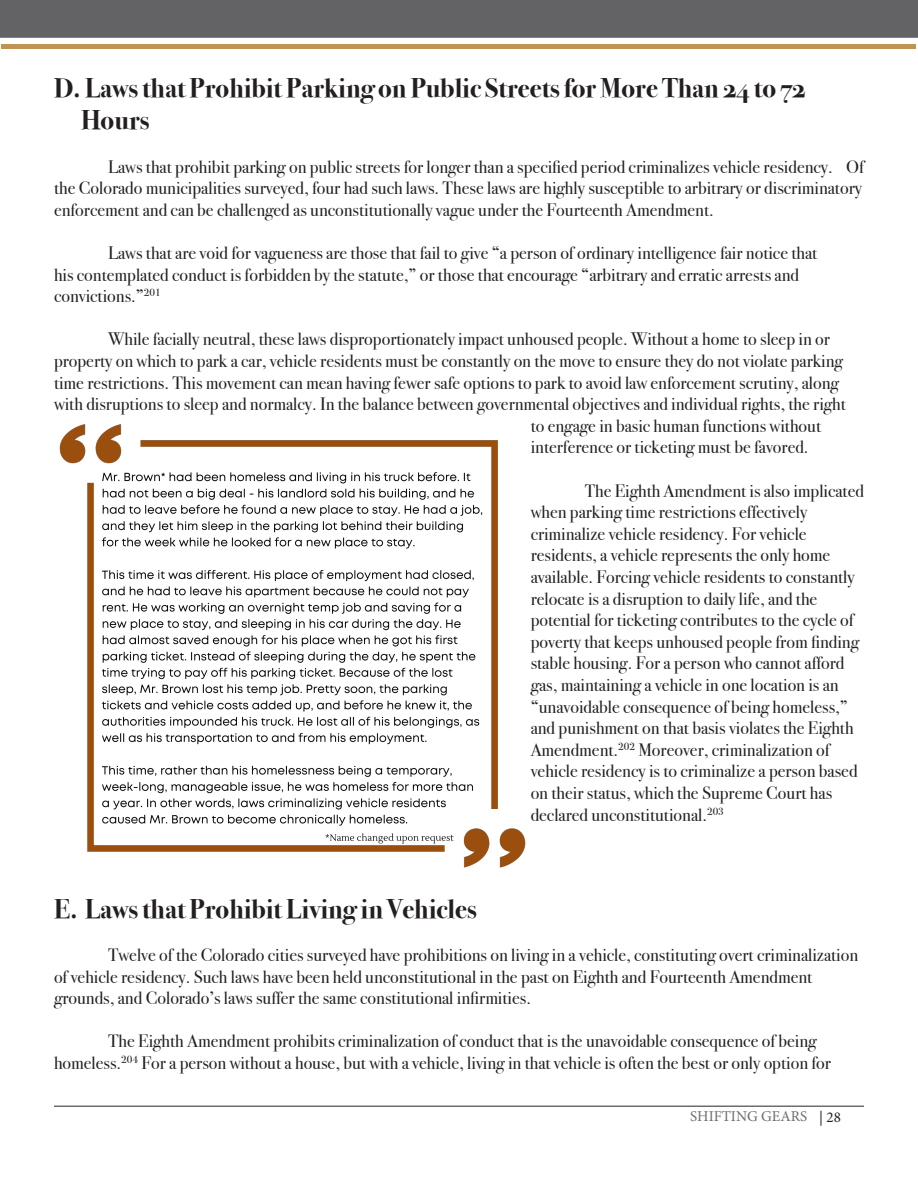
<style>
.page{position:relative;width:918px;height:1188px;background:#fff}
.page>*{position:absolute;margin:0;border:0;box-sizing:border-box;transform-origin:0 0}
.t1{font:700 27px/32.4px "Bodoni Svty Two OSITCTT";color:#231f20}
.t2{font:18px/21.6px "Bodoni Svty Two ITCTT";color:#231f20}
.t3{font:15px "Minion Pro";color:#6c6d70}
.s1{font-family:"Bodoni Svty Two ITCTT"}
.s2{color:#231f20}
</style>
<div class="page">
<div style="left:0;top:0;width:918px;height:38px;background:#636366;border:2px solid #636366"></div>
<hr style="left:2px;top:45px;width:914px;height:4px;background:#c29454">
<hr style="left:54px;top:1106px;width:810px;height:1px;background:#6c6d70">
<img style="left:59px;top:424px;width:467px;height:444px">
<p class="t1" style="left:81px;top:72px;width:726px;text-indent:-27px"><span class="s1">D.</span> Laws that Prohibit Parking on Public Streets for More Than 24 to 72<br>Hours</p>
<p class="t2" style="left:54px;top:154px;width:811px;text-align:justify;text-indent:54px">Laws that prohibit parking on public streets for longer than a specified period criminalizes vehicle residency. Of the Colorado municipalities surveyed, four had such laws. These laws are highly susceptible to arbitrary or discriminatory enforcement and can be challenged as unconstitutionally vague under the Fourteenth Amendment.</p>
<p class="t2" style="left:54px;top:240px;width:765px;text-indent:54px">Laws that are void for vagueness are those that fail to give “a person of ordinary intelligence fair notice that his contemplated conduct is forbidden by the statute,” or those that encourage “arbitrary and erratic arrests and convictions.”<sup>201</sup></p>
<p class="t2" style="left:108px;top:327px;width:723px">While facially neutral, these laws disproportionately impact unhoused people. Without a home to sleep in or</p>
<p class="t2" style="left:54px;top:348px;width:791px">property on which to park a car, vehicle residents must be constantly on the move to ensure they do not violate parking</p>
<p class="t2" style="left:54px;top:370px;width:786px">time restrictions. This movement can mean having fewer safe options to park to avoid law enforcement scrutiny, along</p>
<p class="t2" style="left:54px;top:391px;width:793px">with disruptions to sleep and normalcy. In the balance between governmental objectives and individual rights, the right</p>
<p class="t2" style="left:531px;top:413px;width:292px">to engage in basic human functions without</p>
<p class="t2" style="left:531px;top:435px;width:279px">interference or ticketing must be favored.</p>
<p class="t2" style="left:531px;top:478px;width:335px;text-indent:54px">The Eighth Amendment is also implicated when parking time restrictions effectively criminalize vehicle residency. For vehicle residents, a vehicle represents the only home available. Forcing vehicle residents to constantly relocate is a disruption to daily life, and the potential for ticketing contributes to the cycle of poverty that keeps unhoused people from finding stable housing. For a person who cannot afford gas, maintaining a vehicle in one location is an “unavoidable consequence of being homeless,” and punishment on that basis violates the Eighth Amendment.<sup>202</sup> Moreover, criminalization of vehicle residency is to criminalize a person based on their status, which the Supreme Court has declared unconstitutional.<sup>203</sup></p>
<p class="t1" style="left:54px;top:893px;width:424px">E. Laws that Prohibit Living in Vehicles</p>
<p class="t2" style="left:54px;top:942px;width:806px;text-indent:54px">Twelve of the Colorado cities surveyed have prohibitions on living in a vehicle, constituting overt criminalization of vehicle residency. Such laws have been held unconstitutional in the past on Eighth and Fourteenth Amendment grounds, and Colorado’s laws suffer the same constitutional infirmities.</p>
<p class="t2" style="left:54px;top:1029px;width:778px;text-indent:54px">The Eighth Amendment prohibits criminalization of conduct that is the unavoidable consequence of being homeless.<sup>204</sup> For a person without a house, but with a vehicle, living in that vehicle is often the best or only option for</p>
<p class="t3" style="left:690px;top:1106px;width:152px">SHIFTING GEARS <span class="s2">| 28</span></p>
</div>
